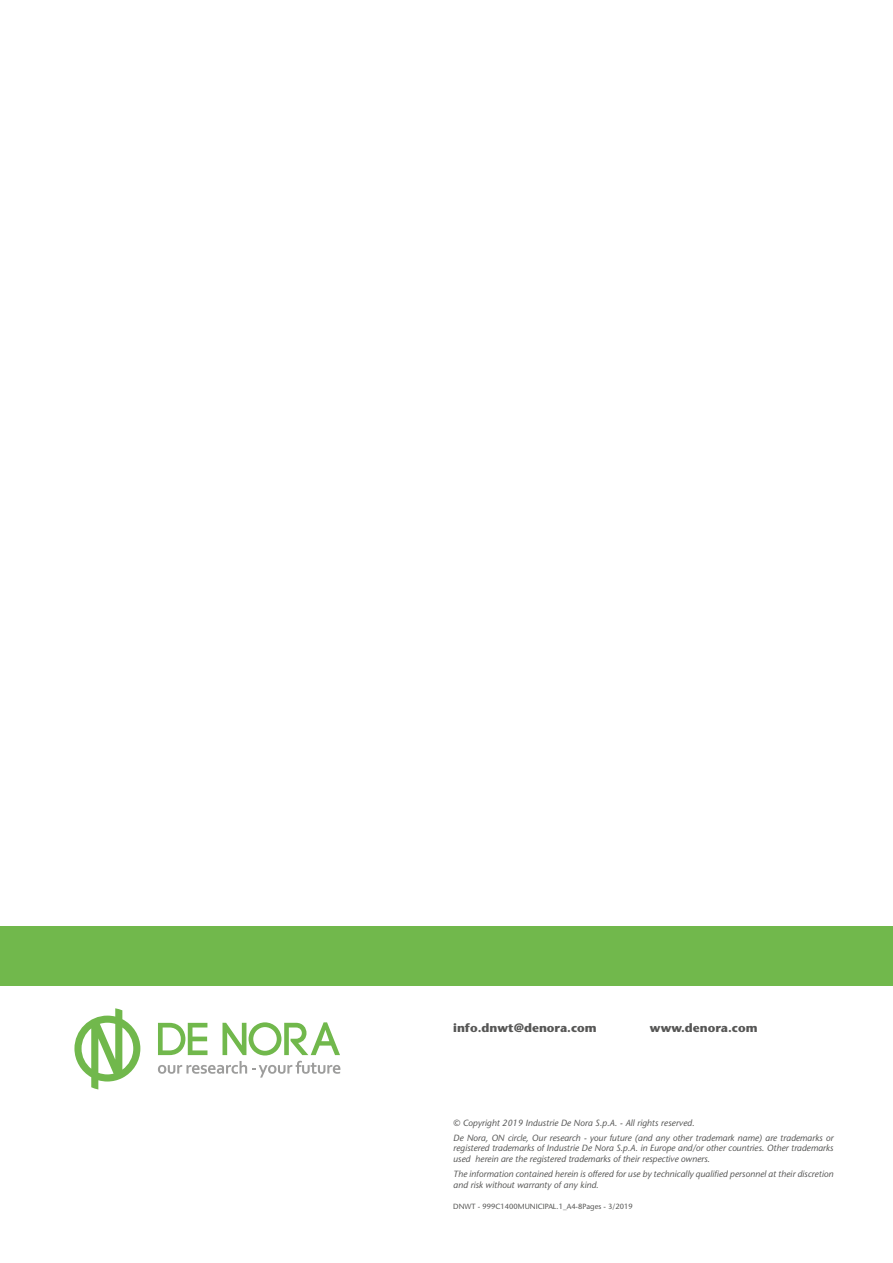
<style>
.page{position:relative;width:893px;height:1263px;background:#fff}
.page>*{position:absolute;margin:0;border:0;box-sizing:border-box;transform-origin:0 0}
.t1{font:700 12px "Stone Sans";color:#575756}
.t2{font:italic 9px/10.8px "Stone Sans";letter-spacing:-.005em;color:#575756}
.t3{font:7.5px "Stone Sans";color:#575756}
</style>
<div class="page">
<div style="left:0;top:926px;width:893px;height:59px;background:#71b84c"></div>
<svg style="left:74px;top:1008px;width:66px;height:81px"></svg>
<svg style="left:158px;top:1023px;width:49px;height:32px"></svg>
<svg style="left:223px;top:1022px;width:117px;height:33px"></svg>
<svg style="left:158px;top:1061px;width:182px;height:16px"></svg>
<h1 class="t1" style="left:453px;top:1020px;width:145px">info.dnwt@denora.com</h1>
<h1 class="t1" style="left:650px;top:1020px;width:109px">www.denora.com</h1>
<p class="t2" style="left:453px;top:1115px;width:382px;line-height:15px">© Copyright 2019 Industrie De Nora S.p.A. - All rights reserved.<br>De Nora, ON circle, Our research - your future (and any other trademark name) are trademarks or</p>
<p class="t2" style="left:453px;top:1143px;width:382px">registered trademarks of Industrie De Nora S.p.A. in Europe and/or other countries. Other trademarks used herein are the registered trademarks of their respective owners.</p>
<p class="t2" style="left:453px;top:1168px;width:382px">The information contained herein is offered for use by technically qualified personnel at their discretion and risk without warranty of any kind.</p>
<p class="t3" style="left:453px;top:1202px;width:181px">DNWT - 999C1400MUNICIPAL.1_A4-8Pages - 3/2019</p>
</div>
